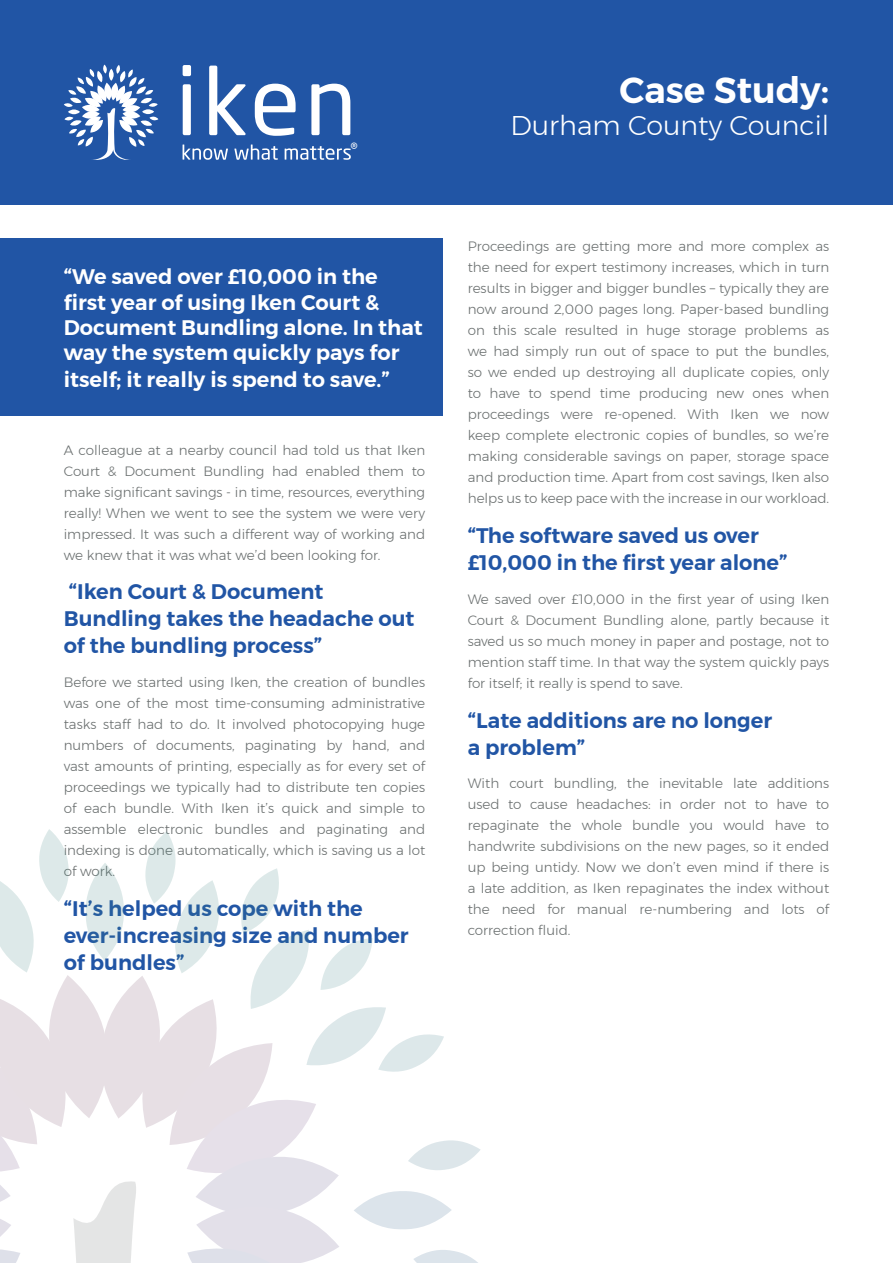
<style>
.page{position:relative;width:893px;height:1263px;background:#fff}
.page>*{position:absolute;margin:0;border:0;box-sizing:border-box;transform-origin:0 0}
.t1{font:600 36px "Montserrat";color:#fff}
.t2{font:300 27px "Montserrat";color:#fff}
.SPACED{font:600 21px/27px "Montserrat";color:#2155a5}
.SPACED-2{font:600 21px/25.7px "Montserrat";color:#fff}
.SPACED-3{font:300 13.5px/21px "Montserrat";color:#6b7070;text-align:justify}
.t3{font:600 9.15px "Montserrat";color:#fff}
</style>
<div class="page">
<div style="left:0;top:238px;width:442px;height:178px;background:#2155a5"></div>
<div style="left:0;top:0;width:893px;height:204px;background:#2155a5"></div>
<svg style="left:183px;top:145px;width:45px;height:15px"></svg>
<svg style="left:234px;top:145px;width:44px;height:15px"></svg>
<svg style="left:285px;top:146px;width:66px;height:14px"></svg>
<svg style="left:183px;top:65px;width:8px;height:70px"></svg>
<svg style="left:209px;top:66px;width:37px;height:69px"></svg>
<svg style="left:255px;top:84px;width:41px;height:52px"></svg>
<svg style="left:311px;top:84px;width:39px;height:51px"></svg>
<svg style="left:64px;top:65px;width:94px;height:95px"></svg>
<svg style="left:0;top:829px;width:481px;height:434px"></svg>
<p class="t3" style="left:351px;top:138px;width:8px">®</p>
<p class="SPACED-2" style="left:64px;top:264px;width:361px">“We saved over £10,000 in the first year of using Iken Court &amp;<br>Document Bundling alone. In that way the system quickly pays for itself; it really is spend to save.”</p>
<p class="SPACED-3" style="left:64px;top:439px;width:363px">A colleague at a nearby council had told us that Iken Court &amp; Document Bundling had enabled them to make significant savings - in time, resources, everything really! When we went to see the system we were very impressed. It was such a different way of working and we knew that it was what we’d been looking for.</p>
<p class="SPACED" style="left:64px;top:578px;width:352px">“Iken Court &amp; Document<br>Bundling takes the headache out of the bundling process”</p>
<p class="SPACED-3" style="left:64px;top:672px;width:363px">Before we started using Iken, the creation of bundles was one of the most time-consuming administrative tasks staff had to do. It involved photocopying huge numbers of documents, paginating by hand, and vast amounts of printing, especially as for every set of proceedings we typically had to distribute ten copies of each bundle. With Iken it’s quick and simple to assemble electronic bundles and paginating and indexing is done automatically, which is saving us a lot of work.</p>
<p class="SPACED" style="left:64px;top:895px;width:346px">“It’s helped us cope with the ever-increasing size and number of bundles”</p>
<p class="t1" style="left:620px;top:62px;width:211px">Case Study:</p>
<p class="t2" style="left:510px;top:105px;width:320px">Durham County Council</p>
<p class="SPACED-3" style="left:468px;top:236px;width:363px">Proceedings are getting more and more complex as the need for expert testimony increases, which in turn results in bigger and bigger bundles – typically they are now around 2,000 pages long. Paper-based bundling on this scale resulted in huge storage problems as we had simply run out of space to put the bundles, so we ended up destroying all duplicate copies, only to have to spend time producing new ones when proceedings were re-opened. With Iken we now keep complete electronic copies of bundles, so we’re making considerable savings on paper, storage space and production time. Apart from cost savings, Iken also helps us to keep pace with the increase in our workload.</p>
<p class="SPACED" style="left:468px;top:522px;width:321px">“The software saved us over £10,000 in the first year alone”</p>
<p class="SPACED-3" style="left:468px;top:588px;width:363px">We saved over £10,000 in the first year of using Iken Court &amp; Document Bundling alone, partly because it saved us so much money in paper and postage, not to mention staff time. In that way the system quickly pays for itself; it really is spend to save.</p>
<p class="SPACED" style="left:468px;top:706px;width:306px">“Late additions are no longer a problem”</p>
<p class="SPACED-3" style="left:468px;top:773px;width:363px">With court bundling, the inevitable late additions used to cause headaches: in order not to have to repaginate the whole bundle you would have to handwrite subdivisions on the new pages, so it ended up being untidy. Now we don’t even mind if there is a late addition, as Iken repaginates the index without the need for manual re-numbering and lots of correction fluid.</p>
</div>
